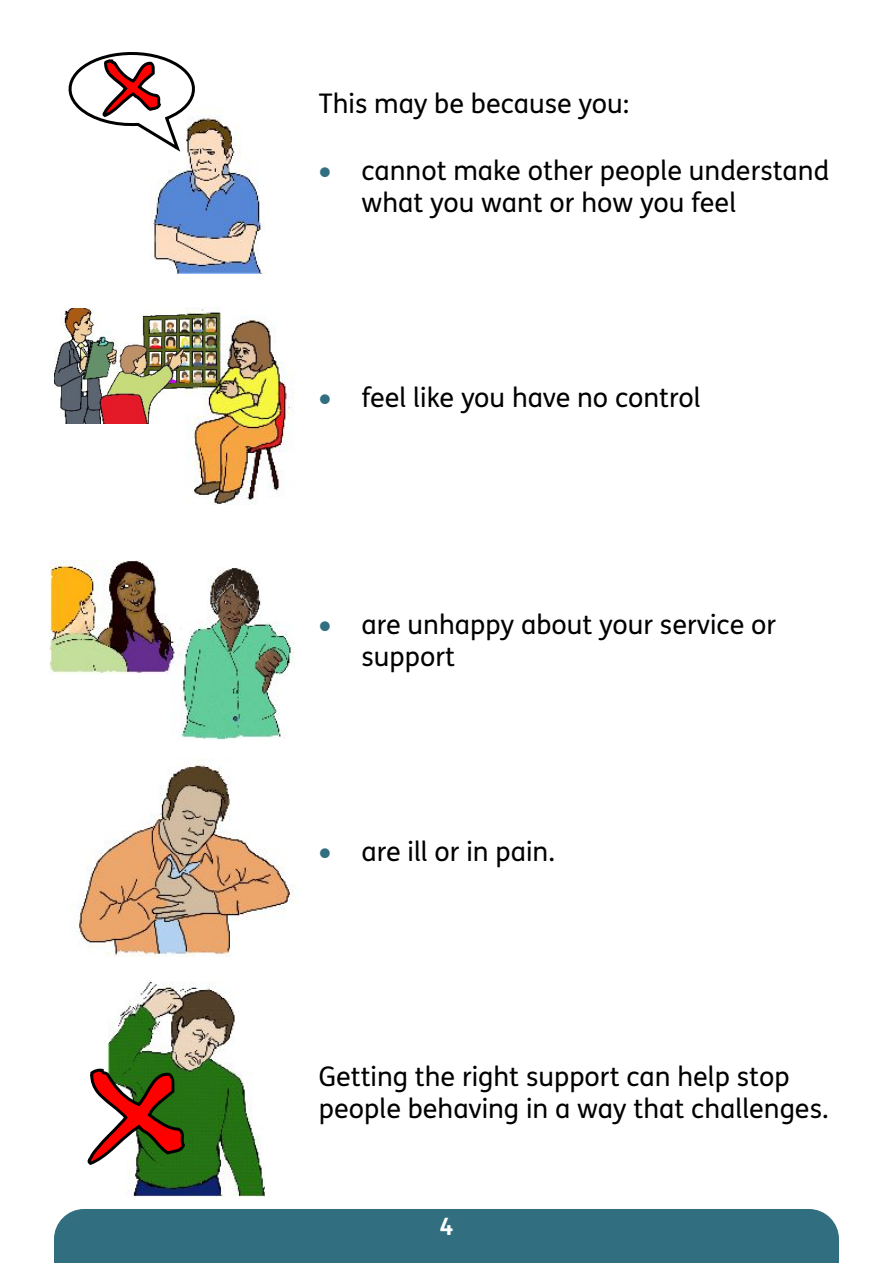
<style>
.page{position:relative;width:893px;height:1263px;background:#fff}
.page>*{position:absolute;margin:0;border:0;box-sizing:border-box;transform-origin:0 0}
.t1{font:27px/32.1px "FS Me";color:#000}
.t2{font:27px "Symbol";color:#316e80}
.t3{font:700 24px "FS Me";color:#fff}
</style>
<div class="page">
<div style="left:54px;top:1209px;width:785px;height:54px;background:#316e80"></div>
<img style="left:151px;top:115px;width:111px;height:158px">
<svg style="left:68px;top:52px;width:138px;height:103px"></svg>
<img style="left:54px;top:308px;width:132px;height:116px">
<img style="left:186px;top:307px;width:108px;height:197px">
<img style="left:50px;top:560px;width:121px;height:114px">
<img style="left:171px;top:567px;width:124px;height:172px">
<img style="left:72px;top:758px;width:224px;height:198px">
<img style="left:108px;top:981px;width:156px;height:215px">
<svg style="left:87px;top:1067px;width:101px;height:100px"></svg>
<p class="t1" style="left:319px;top:90px;width:312px">This may be because you:</p>
<p class="t1" style="left:361px;top:157px;width:469px">cannot make other people understand what you want or how you feel</p>
<p class="t2" style="left:319px;top:161px;width:14px">•</p>
<p class="t2" style="left:319px;top:388px;width:14px">•</p>
<p class="t1" style="left:361px;top:384px;width:341px">feel like you have no control</p>
<p class="t2" style="left:319px;top:615px;width:14px">•</p>
<p class="t1" style="left:361px;top:611px;width:416px">are unhappy about your service or support</p>
<p class="t2" style="left:319px;top:842px;width:14px">•</p>
<p class="t1" style="left:361px;top:838px;width:195px">are ill or in pain.</p>
<p class="t1" style="left:319px;top:1063px;width:511px">Getting the right support can help stop people behaving in a way that challenges.</p>
<p class="t3" style="left:439px;top:1217px;width:16px">4</p>
</div>
